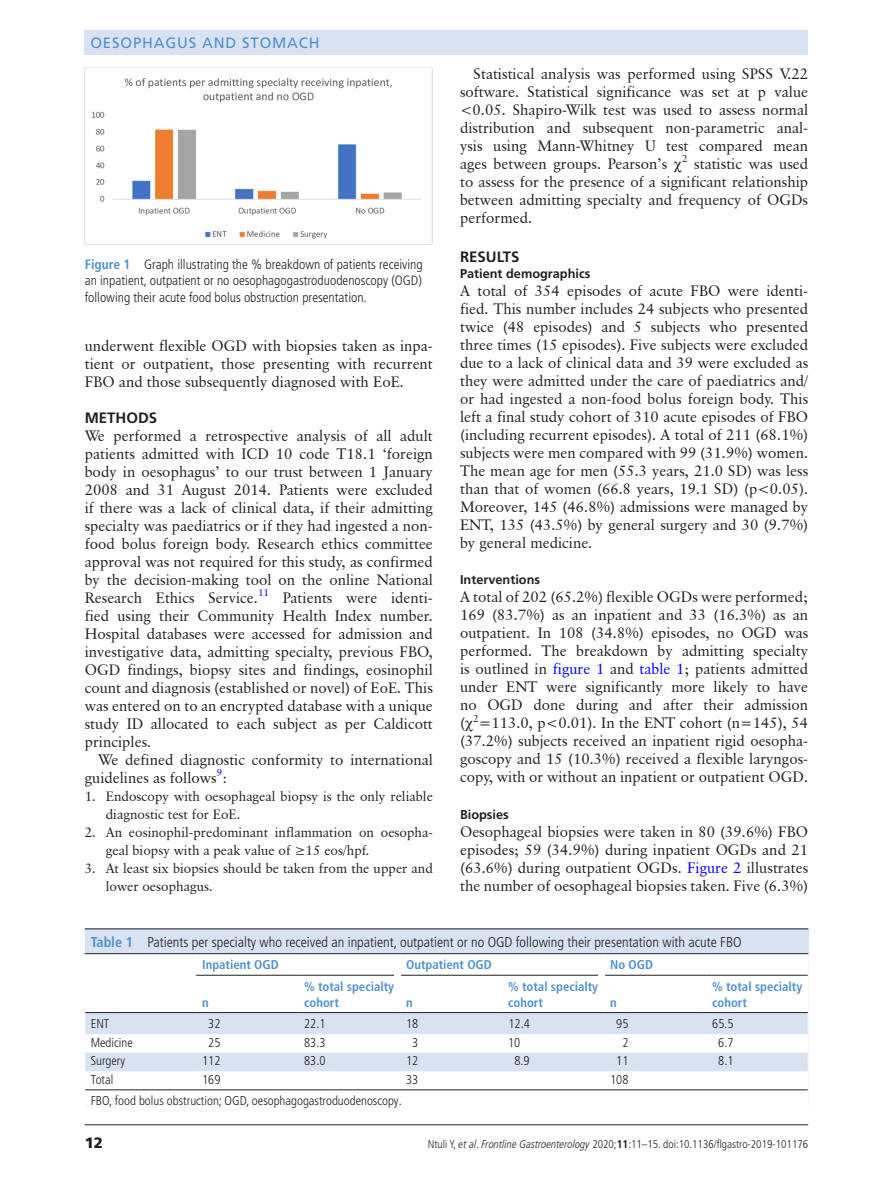
<style>
.page{position:relative;width:893px;height:1191px;background:#fff}
.page>*{position:absolute;margin:0;border:0;box-sizing:border-box;transform-origin:0 0}
.t1{font:15px/18px "Classical Garamond BT";color:#231f20;text-align:justify}
.t2{font:15px "Frutiger LT Std";letter-spacing:.055em;color:#5091cd}
.t3{font:700 15px "Frutiger LT Std";color:#231f20}
.t4{font:900 15px "Frutiger LT Std";color:#231f20}
.t5{font:300 condensed 14.25px "Frutiger LT Pro";color:#231f20}
.t6{font:13.5px/18px "Classical Garamond BT";color:#231f20}
.t7{font:300 condensed 13.5px/16.5px "Frutiger LT Pro";color:#231f20;text-align:justify}
.t8{font:300 condensed 12.75px "Frutiger LT Pro";color:#231f20}
.t9{font:700 condensed 12.75px/15.8px "Frutiger LT Pro";color:#5091cd}
.t10{font:700 12.75px "Frutiger LT Std";color:#231f20}
.t11{font:300 condensed 11.25px "Frutiger LT Pro";color:#231f20}
.t12{font:9.9px "Classical Garamond BT";color:#231f20}
.t13{font:9.9px "Classical Garamond BT";color:#00f}
.s1{font-weight:700;color:#5091cd}
.s2{color:#00f}
.s3{font-style:italic}
.s4{font-weight:700}
</style>
<div class="page">
<hr style="left:85px;top:1124px;width:723px;height:1px;background:#231f20">
<div style="left:85px;top:30px;width:723px;height:24px;background:#d8e2f3"></div>
<img style="left:85px;top:68px;width:348px;height:177px">
<div style="left:85px;top:928px;width:723px;height:177px;background:#d8e2f3"></div>
<hr style="left:85px;top:928px;width:723px;height:1px;background:#231f20">
<svg style="left:85px;top:954px;width:723px;height:151px;fill:#fff"></svg>
<hr style="left:85px;top:1012px;width:111px;height:1px;background:#231f20">
<hr style="left:85px;top:953px;width:111px;height:1px;background:#231f20">
<hr style="left:196px;top:953px;width:102px;height:1px;background:#231f20">
<hr style="left:298px;top:953px;width:102px;height:1px;background:#231f20">
<hr style="left:400px;top:953px;width:102px;height:1px;background:#231f20">
<hr style="left:502px;top:953px;width:102px;height:1px;background:#231f20">
<hr style="left:604px;top:953px;width:102px;height:1px;background:#231f20">
<hr style="left:706px;top:953px;width:102px;height:1px;background:#231f20">
<hr style="left:196px;top:975px;width:102px;height:1px;background:#231f20">
<hr style="left:196px;top:1012px;width:102px;height:1px;background:#231f20">
<hr style="left:298px;top:975px;width:102px;height:1px;background:#231f20">
<hr style="left:298px;top:1012px;width:102px;height:1px;background:#231f20">
<hr style="left:400px;top:975px;width:102px;height:1px;background:#231f20">
<hr style="left:400px;top:1012px;width:102px;height:1px;background:#231f20">
<hr style="left:502px;top:975px;width:102px;height:1px;background:#231f20">
<hr style="left:502px;top:1012px;width:102px;height:1px;background:#231f20">
<hr style="left:604px;top:975px;width:102px;height:1px;background:#231f20">
<hr style="left:604px;top:1012px;width:102px;height:1px;background:#231f20">
<hr style="left:706px;top:975px;width:102px;height:1px;background:#231f20">
<hr style="left:706px;top:1012px;width:102px;height:1px;background:#231f20">
<hr style="left:85px;top:1089px;width:111px;height:1px;background:#231f20">
<hr style="left:196px;top:1089px;width:102px;height:1px;background:#231f20">
<hr style="left:298px;top:1089px;width:102px;height:1px;background:#231f20">
<hr style="left:400px;top:1089px;width:102px;height:1px;background:#231f20">
<hr style="left:502px;top:1089px;width:102px;height:1px;background:#231f20">
<hr style="left:604px;top:1089px;width:102px;height:1px;background:#231f20">
<hr style="left:706px;top:1089px;width:102px;height:1px;background:#231f20">
<hr style="left:91px;top:1104px;width:717px;height:2px;background:#fff">
<svg style="left:394px;top:973px;width:6px;height:4px"></svg>
<svg style="left:598px;top:973px;width:6px;height:4px"></svg>
<p class="t2" style="left:90px;top:34px;width:231px">OESOPHAGUS AN D STOMACH</p>
<p class="t7" style="left:85px;top:256px;width:339px"><span class="s1">Figure 1</span> Graph illustrating the % breakdown of patients receiving an inpatient, outpatient or no oesophagogastroduodenoscopy (OGD) following their acute food bolus obstruction presentation.</p>
<p class="t1" style="left:85px;top:336px;width:350px">underwent flexible OGD with biopsies taken as inpa&shy;tient or outpatient, those presenting with recurrent FBO and those subsequently diagnosed with EoE.</p>
<p class="t3" style="left:85px;top:409px;width:74px">Methods</p>
<p class="t1" style="left:85px;top:426px;width:350px">We performed a retrospective analysis of all adult patients admitted with ICD 10 code T18.1 ‘foreign body in oesophagus’ to our trust between 1 January 2008 and 31 August 2014. Patients were excluded if there was a lack of clinical data, if their admitting specialty was paediatrics or if they had ingested a non&shy;food bolus foreign body. Research ethics committee approval was not required for this study, as confirmed by the decision-making tool on the online National Research Ethics Service.<sup>11</sup></p>
<p class="t1" style="left:85px;top:588px;width:350px;text-indent:198px">Patients were identi&shy;fied using their Community Health Index number.<br>Hospital databases were accessed for admission and investigative data, admitting specialty, previous FBO, OGD findings, biopsy sites and findings, eosinophil count and diagnosis (established or novel) of EoE. This was entered on to an encrypted database with a unique study ID allocated to each subject as per Caldicott principles.</p>
<p class="t1" style="left:85px;top:750px;width:350px;text-indent:13px">We defined diagnostic conformity to international guidelines as follows :</p>
<p class="t13" style="left:217px;top:766px;width:7px">9</p>
<p class="t6" style="left:106px;top:787px;width:329px;text-indent:-21px">1. Endoscopy with oesophageal biopsy is the only reliable diagnostic test for EoE.</p>
<p class="t6" style="left:106px;top:823px;width:329px;text-indent:-21px">2. An eosinophil-predominant inflammation on oesopha&shy;geal biopsy with a peak value of ≥15 eos/hpf.</p>
<p class="t6" style="left:106px;top:859px;width:329px;text-indent:-21px">3. At least six biopsies should be taken from the upper and lower oesophagus.</p>
<p class="t1" style="left:460px;top:64px;width:350px;text-indent:14px">Statistical analysis was performed using SPSS V.22 software. Statistical significance was set at p value &lt;0.05. Shapiro-Wilk test was used to assess normal distribution and subsequent non-parametric anal&shy;ysis using Mann-Whitney U test compared mean ages between groups. Pearson’s</p>
<p class="t12" style="left:682px;top:153px;width:7px">2</p>
<p class="t1" style="left:460px;top:154px;width:350px;text-indent:234px">statistic was used to assess for the presence of a significant relationship between admitting specialty and frequency of OGDs performed.</p>
<p class="t3" style="left:460px;top:248px;width:61px">Results</p>
<p class="t10" style="left:460px;top:266px;width:132px">Patient demographics</p>
<p class="t1" style="left:460px;top:281px;width:350px">A total of 354 episodes of acute FBO were identi&shy;fied. This number includes 24 subjects who presented twice (48 episodes) and 5 subjects who presented three times (15 episodes). Five subjects were excluded due to a lack of clinical data and 39 were excluded as they were admitted under the care of paediatrics and/ or had ingested a non-food bolus foreign body. This left a final study cohort of 310 acute episodes of FBO (including recurrent episodes). A total of 211 (68.1%) subjects were men compared with 99 (31.9%) women.<br>The mean age for men (55.3 years, 21.0 SD) was less than that of women (66.8 years, 19.1 SD) (p&lt;0.05).<br>Moreover, 145 (46.8%) admissions were managed by ENT, 135 (43.5%) by general surgery and 30 (9.7%) by general medicine.</p>
<p class="t10" style="left:460px;top:572px;width:82px">Interventions</p>
<p class="t1" style="left:460px;top:588px;width:350px">A total of 202 (65.2%) flexible OGDs were performed; 169 (83.7%) as an inpatient and 33 (16.3%) as an outpatient. In 108 (34.8%) episodes, no OGD was performed. The breakdown by admitting specialty is outlined in <span class="s2">figure 1</span> and <span class="s2">table 1</span>; patients admitted under ENT were significantly more likely to have no OGD done during and after their admission (</p>
<p class="t12" style="left:473px;top:712px;width:7px">2</p>
<p class="t1" style="left:460px;top:714px;width:350px;text-indent:19px">=113.0, p&lt;0.01). In the ENT cohort (n=145), 54 (37.2%) subjects received an inpatient rigid oesopha&shy;goscopy and 15 (10.3%) received a flexible laryngos&shy;copy, with or without an inpatient or outpatient OGD.</p>
<p class="t10" style="left:460px;top:807px;width:50px">Biopsies</p>
<p class="t1" style="left:460px;top:822px;width:350px">Oesophageal biopsies were taken in 80 (39.6%) FBO episodes; 59 (34.9%) during inpatient OGDs and 21 (63.6%) during outpatient OGDs. <span class="s2">Figure 2</span> illustrates the number of oesophageal biopsies taken. Five (6.3%)</p>
<p class="t5" style="left:91px;top:934px;width:652px"><span class="s1">Table 1</span> Patients per specialty who received an inpatient, outpatient or no OGD following their presentation with acute FBO</p>
<p class="t9" style="left:202px;top:957px;width:78px">Inpatient OGD</p>
<p class="t9" style="left:406px;top:957px;width:87px">Outpatient OGD</p>
<p class="t9" style="left:610px;top:957px;width:44px">No OGD</p>
<p class="t9" style="left:202px;top:994px;width:8px">n</p>
<p class="t9" style="left:304px;top:978px;width:92px">% total specialty cohort</p>
<p class="t9" style="left:508px;top:978px;width:92px">% total specialty cohort</p>
<p class="t9" style="left:712px;top:978px;width:92px">% total specialty cohort</p>
<p class="t9" style="left:406px;top:994px;width:8px">n</p>
<p class="t9" style="left:610px;top:994px;width:8px">n</p>
<p class="t8" style="left:91px;top:1016px;width:20px">ENT</p>
<p class="t8" style="left:208px;top:1016px;width:14px">32</p>
<p class="t8" style="left:304px;top:1016px;width:23px">22.1</p>
<p class="t8" style="left:406px;top:1016px;width:14px">18</p>
<p class="t8" style="left:508px;top:1016px;width:23px">12.4</p>
<p class="t8" style="left:616px;top:1016px;width:14px">95</p>
<p class="t8" style="left:712px;top:1016px;width:23px">65.5</p>
<p class="t8" style="left:91px;top:1035px;width:44px">Medicine</p>
<p class="t8" style="left:208px;top:1035px;width:14px">25</p>
<p class="t8" style="left:304px;top:1035px;width:23px">83.3</p>
<p class="t8" style="left:412px;top:1035px;width:8px">3</p>
<p class="t8" style="left:508px;top:1035px;width:14px">10</p>
<p class="t8" style="left:622px;top:1035px;width:8px">2</p>
<p class="t8" style="left:718px;top:1035px;width:17px">6.7</p>
<p class="t8" style="left:91px;top:1053px;width:36px">Surgery</p>
<p class="t8" style="left:202px;top:1053px;width:20px">112</p>
<p class="t8" style="left:304px;top:1053px;width:23px">83.0</p>
<p class="t8" style="left:406px;top:1053px;width:14px">12</p>
<p class="t8" style="left:514px;top:1053px;width:17px">8.9</p>
<p class="t8" style="left:616px;top:1053px;width:14px">11</p>
<p class="t8" style="left:718px;top:1053px;width:17px">8.1</p>
<p class="t8" style="left:91px;top:1072px;width:24px">Total</p>
<p class="t8" style="left:202px;top:1072px;width:20px">169</p>
<p class="t8" style="left:406px;top:1072px;width:14px">33</p>
<p class="t8" style="left:610px;top:1072px;width:20px">108</p>
<p class="t8" style="left:91px;top:1093px;width:312px">FBO, food bolus obstruction; OGD, oesophagogastroduodenoscopy.</p>
<p class="t4" style="left:85px;top:1133px;width:20px">12</p>
<p class="t11" style="left:428px;top:1137px;width:382px">Ntuli Y, <span class="s3">et al</span>. <span class="s3">Frontline Gastroenterology</span> 2020;<span class="s4">11</span>:11–15. doi:10.1136/flgastro-2019-101176</p>
</div>
